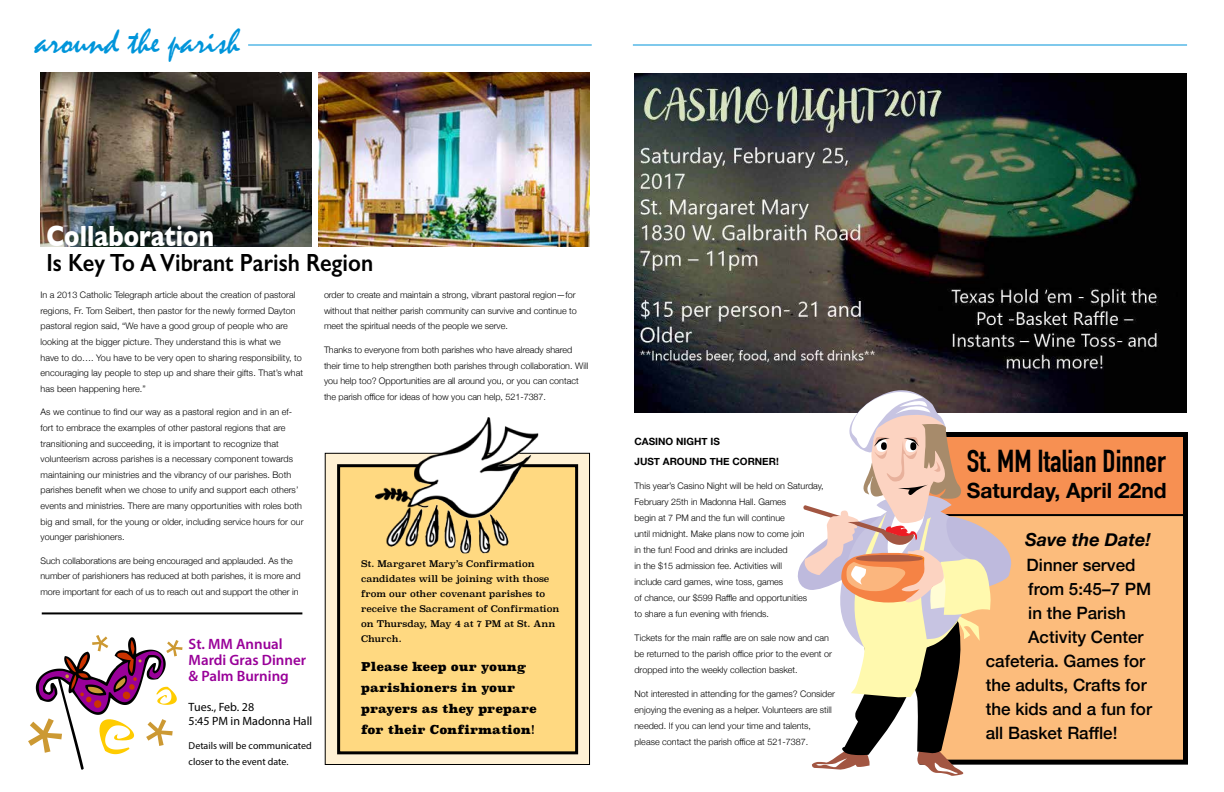
<style>
.page{position:relative;width:1224px;height:792px;background:#fff}
.page>*{position:absolute;margin:0;border:0;box-sizing:border-box;transform-origin:0 0}
.t1{font:36px "Mistral";color:#0095da}
.t2{font:700 31px "DIN Condensed";color:#000}
.t3{font:700 29.8px "Gill Sans";color:#fff;scale:.81 1}
.t4{font:600 24.9px "Gill Sans";color:#000;scale:.9 1}
.t5{font:700 21px "Helvetica Neue";color:#000}
.t6{font:italic 700 18px "Helvetica Neue";color:#000}
.t7{font:500 17px "Helvetica Neue";color:#000}
.t8{font:600 15px/16px "Myriad Pro";color:#909}
.t9{font:900 12px/21px "Superclarendon";color:#000}
.t10{font:12px/14px "Myriad Pro";color:#000}
.t11{font:10px/16px "Myriad Pro";color:#000}
.t12{font:700 10px/20px "Helvetica Neue";color:#000}
.t13{font:300 9px/15.6px "Helvetica Neue";color:#000}
.t14{font:9px/15px "Superclarendon";color:#000}
.s1{font-weight:400}
</style>
<div class="page">
<hr style="left:633px;top:45px;width:554px;height:1px;background:#0095da">
<hr style="left:248px;top:45px;width:344px;height:1px;background:#0095da">
<div style="left:919px;top:432px;width:269px;height:333px;background:#fcbc7c;border:5px solid #000"></div>
<div style="left:926px;top:438px;width:257px;height:77px;background:#f79052"></div>
<img style="left:635px;top:74px;width:551px;height:338px">
<div style="left:325px;top:453px;width:265px;height:311px;background:#fff1d4"></div>
<div style="left:325px;top:453px;width:265px;height:312px;border:1px solid #000"></div>
<div style="left:339px;top:466px;width:238px;height:287px;background:#ffd981"></div>
<div style="left:337px;top:464px;width:241px;height:290px;border:3px solid #000"></div>
<img style="left:375px;top:417px;width:163px;height:136px">
<hr style="left:932px;top:514px;width:253px;height:2px;background:#000">
<svg style="left:797px;top:389px;width:214px;height:387px"></svg>
<img style="left:318px;top:72px;width:271px;height:174px">
<img style="left:40px;top:72px;width:271px;height:174px">
<svg style="left:28px;top:635px;width:155px;height:135px"></svg>
<hr style="left:42px;top:612px;width:260px;height:2px;background:#000">
<h1 class="t1" style="left:35px;top:21px;width:207px">around the parish</h1>
<h3 class="t3" style="left:46px;top:213px;width:209px">Collaboration</h3>
<h3 class="t4" style="left:46px;top:247px;width:365px">Is Key To A Vibrant Parish Region</h3>
<p class="t13" style="left:324px;top:286px;width:254px">order to create and maintain a strong, vibrant pastoral region—for without that neither parish community can survive and continue to meet the spiritual needs of the people we serve.</p>
<p class="t13" style="left:324px;top:341px;width:266px">Thanks to everyone from both parishes who have already shared their time to help strengthen both parishes through collaboration. Will you help too? Opportunities are all around you, or you can contact the parish office for ideas of how you can help, 521-7387.</p>
<p class="t13" style="left:40px;top:286px;width:264px">In a 2013 Catholic Telegraph article about the creation of pastoral regions, Fr. Tom Seibert, then pastor for the newly formed Dayton pastoral region said, “We have a good group of people who are looking at the bigger picture. They understand this is what we<br>have to do…. You have to be very open to sharing responsibility, to encouraging lay people to step up and share their gifts. That’s what has been happening here.”</p>
<p class="t13" style="left:40px;top:404px;width:265px">As we continue to find our way as a pastoral region and in an ef&shy;fort to embrace the examples of other pastoral regions that are transitioning and succeeding, it is important to recognize that volunteerism across parishes is a necessary component towards maintaining our ministries and the vibrancy of our parishes. Both parishes benefit when we chose to unify and support each others’ events and ministries. There are many opportunities with roles both big and small, for the young or older, including service hours for our younger parishioners.</p>
<p class="t13" style="left:40px;top:552px;width:262px">Such collaborations are being encouraged and applauded. As the number of parishioners has reduced at both parishes, it is more and more important for each of us to reach out and support the other in</p>
<p class="t14" style="left:361px;top:557px;width:200px">St. Margaret Mary’s Confirmation candidates will be joining with those from our other covenant parishes to receive the Sacrament of Confirmation on Thursday, May 4 at 7 PM at St. Ann<br>Church.</p>
<h3 class="t9" style="left:361px;top:657px;width:177px">Please keep our young parishioners in your prayers as they prepare for their Confirmation<span class="s1">!</span></h3>
<h3 class="t8" style="left:189px;top:635px;width:119px">St. MM Annual<br>Mardi Gras Dinner &amp; Palm Burning</h3>
<h3 class="t10" style="left:189px;top:699px;width:125px">Tues., Feb. 28<br>5:45 PM in Madonna Hall</h3>
<p class="t11" style="left:189px;top:737px;width:125px">Details will be communicated closer to the event date.</p>
<p class="t12" style="left:634px;top:431px;width:146px">CASINO NIGHT IS<br>JUST AROUND THE CORNER!</p>
<p class="t13" style="left:634px;top:477px;width:191px;line-height:16px">This year’s Casino Night will be held on Saturday, February 25th in Madonna Hall. Games<br>begin at 7 PM and the fun will continue<br>until midnight. Make plans now to come join<br>in the fun! Food and drinks are included<br>in the $15 admission fee. Activities will<br>include card games, wine toss, games<br>of chance, our $599 Raffle and opportunities<br>to share a fun evening with friends.</p>
<p class="t13" style="left:634px;top:629px;width:199px;line-height:16px">Tickets for the main raffle are on sale now and can be returned to the parish office prior to the event or dropped into the weekly collection basket.</p>
<p class="t13" style="left:634px;top:685px;width:202px;line-height:16px">Not interested in attending for the games? Consider enjoying the evening as a helper. Volunteers are still needed. If you can lend your time and talents, please contact the parish office at 521-7387.</p>
<h2 class="t2" style="left:967px;top:443px;width:200px">St. MM Italian Dinner</h2>
<h3 class="t5" style="left:967px;top:474px;width:201px">Saturday, April 22nd</h3>
<h3 class="t6" style="left:1025px;top:525px;width:127px">Save the Date!</h3>
<h3 class="t7" style="left:1027px;top:551px;width:110px">Dinner served</h3>
<h3 class="t7" style="left:1028px;top:575px;width:124px">from 5:45–7 PM</h3>
<h3 class="t7" style="left:1028px;top:599px;width:99px">in the Parish</h3>
<h3 class="t7" style="left:1028px;top:623px;width:117px">Activity Center</h3>
<h3 class="t7" style="left:986px;top:647px;width:161px">cafeteria. Games for</h3>
<h3 class="t7" style="left:986px;top:671px;width:162px">the adults, Crafts for</h3>
<h3 class="t7" style="left:986px;top:695px;width:168px">the kids and a fun for</h3>
<h3 class="t7" style="left:986px;top:719px;width:133px">all Basket Raffle!</h3>
</div>
